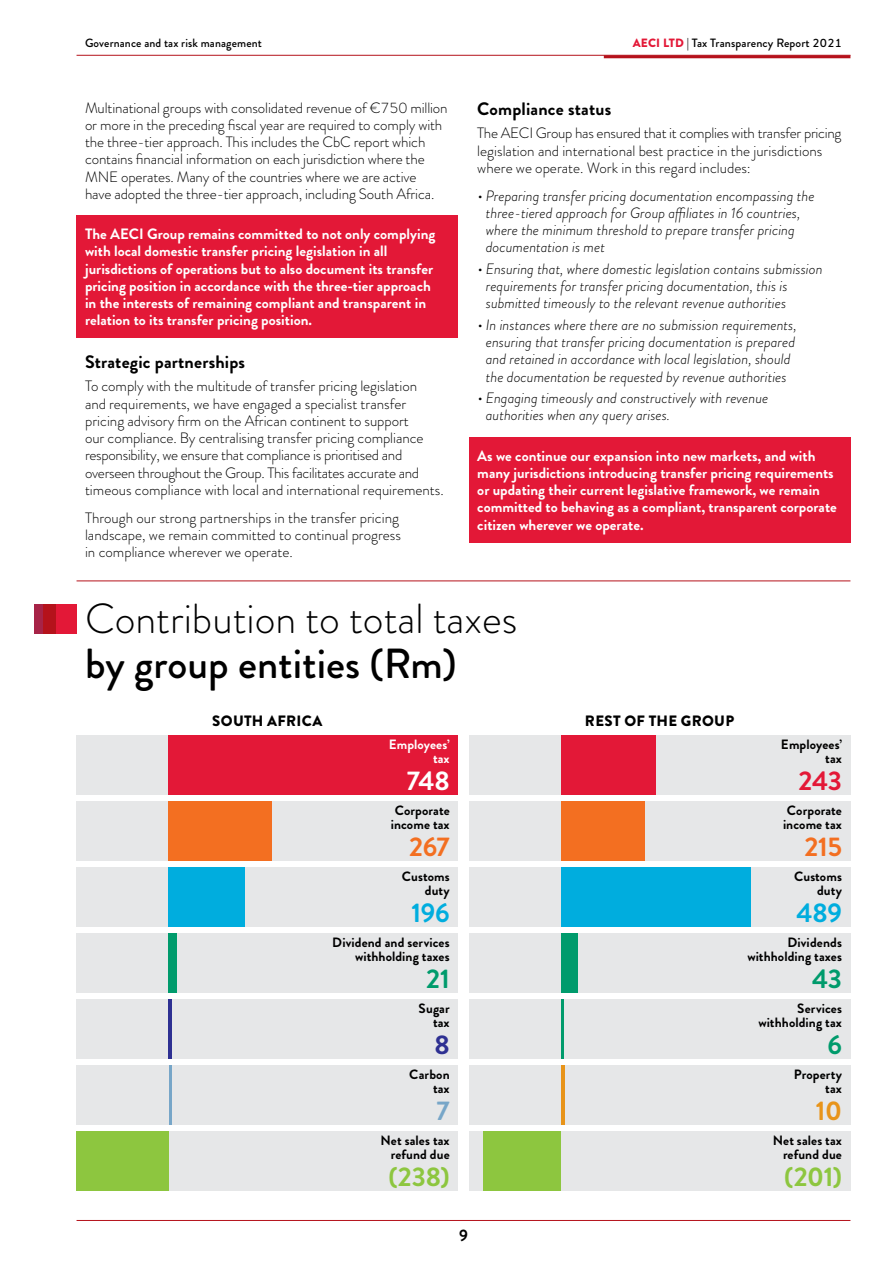
<style>
.page{position:relative;width:893px;height:1263px;background:#fff}
.page>*{position:absolute;margin:0;border:0;box-sizing:border-box;transform-origin:0 0}
.Page_Header{font:300 42px/45px "Brandon Grotesque";color:#000}
.Intro_Text_1{font:700 27px "Brandon Grotesque";letter-spacing:-.01em;color:#8dc63f}
.Intro_Text_1-2{font:700 27px "Brandon Grotesque";letter-spacing:-.01em;color:#f36f21}
.Intro_Text_1-3{font:700 27px "Brandon Grotesque";letter-spacing:-.01em;color:#00adde}
.Intro_Text_1-4{font:700 27px "Brandon Grotesque";color:#009b6c}
.Intro_Text_1-5{font:700 27px "Brandon Grotesque";color:#fff}
.Intro_Text_1-6{font:700 27px "Brandon Grotesque";color:#e31837}
.Intro_Text_1-7{font:700 27px "Brandon Grotesque";color:#e8941a}
.Intro_Text_1-8{font:700 27px "Brandon Grotesque";color:#2e3092}
.Intro_Text_1-9{font:700 27px "Brandon Grotesque";color:#77a6c8}
.Subheading_2{font:700 18px "Brandon Grotesque";letter-spacing:.01em;color:#000}
.t1{font:700 16.5px "Brandon Grotesque";color:#000}
.Body_Text{font:300 15px/17.2px "Brandon Grotesque";letter-spacing:-.005em;color:#000}
.t2{font:italic 300 15px/17.2px "Brandon Grotesque";color:#000}
.Body_Text-2{font:700 15px/17.2px "Brandon Grotesque";color:#fff}
.Subheading_4{font:900 15px "Brandon Grotesque";letter-spacing:.02em;color:#000}
.Intro_Text_1-10{font:700 13.5px/13.5px "Brandon Grotesque";letter-spacing:.005em;color:#000;text-align:right}
.Intro_Text_1-11{font:700 13.5px/13.5px "Brandon Grotesque";letter-spacing:.01em;color:#fff;text-align:right}
.Section_Header{font:500 12px "Brandon Grotesque";letter-spacing:.01em;color:#000}
.s1{font-weight:900;color:#e31837}
.s2{font-style:normal;font-size:18px}
.s3{font-weight:500}
</style>
<div class="page">
<div style="left:77px;top:216px;width:381px;height:122px;background:#e31837"></div>
<div style="left:469px;top:437px;width:381px;height:105px;background:#e31837"></div>
<div style="left:77px;top:801px;width:381px;height:59px;background:#e6e7e8"></div>
<div style="left:77px;top:735px;width:381px;height:59px;background:#e6e7e8"></div>
<div style="left:169px;top:801px;width:103px;height:59px;background:#f36f21"></div>
<div style="left:169px;top:735px;width:289px;height:59px;background:#e31837"></div>
<div style="left:77px;top:1131px;width:381px;height:60px;background:#e6e7e8"></div>
<div style="left:77px;top:1131px;width:92px;height:60px;background:#8dc63f"></div>
<div style="left:77px;top:867px;width:381px;height:59px;background:#e6e7e8"></div>
<div style="left:77px;top:933px;width:381px;height:59px;background:#e6e7e8"></div>
<div style="left:77px;top:999px;width:381px;height:59px;background:#e6e7e8"></div>
<div style="left:77px;top:1065px;width:381px;height:59px;background:#e6e7e8"></div>
<div style="left:169px;top:933px;width:8px;height:59px;background:#009b6c"></div>
<div style="left:169px;top:867px;width:76px;height:59px;background:#00adde"></div>
<hr style="left:169px;top:999px;width:3px;height:59px;background:#2e3092">
<hr style="left:169px;top:1065px;width:2px;height:59px;background:#77a6c8">
<div style="left:469px;top:801px;width:381px;height:59px;background:#e6e7e8"></div>
<div style="left:469px;top:735px;width:381px;height:59px;background:#e6e7e8"></div>
<div style="left:469px;top:867px;width:381px;height:59px;background:#e6e7e8"></div>
<div style="left:469px;top:933px;width:381px;height:59px;background:#e6e7e8"></div>
<div style="left:469px;top:999px;width:381px;height:59px;background:#e6e7e8"></div>
<div style="left:469px;top:1065px;width:381px;height:59px;background:#e6e7e8"></div>
<div style="left:469px;top:1131px;width:381px;height:60px;background:#e6e7e8"></div>
<div style="left:561px;top:933px;width:17px;height:59px;background:#009b6c"></div>
<div style="left:561px;top:867px;width:189px;height:59px;background:#00adde"></div>
<div style="left:561px;top:735px;width:94px;height:59px;background:#e31837"></div>
<div style="left:561px;top:801px;width:83px;height:59px;background:#f36f21"></div>
<hr style="left:561px;top:1065px;width:4px;height:59px;background:#e8941a">
<div style="left:483px;top:1131px;width:78px;height:60px;background:#8dc63f"></div>
<hr style="left:561px;top:999px;width:2px;height:59px;background:#009b6c">
<hr style="left:77px;top:1220px;width:773px;height:1px;background:#b5121b">
<hr style="left:77px;top:55px;width:773px;height:1px;background:#b5121b">
<hr style="left:604px;top:55px;width:246px;height:3px;background:#b5121b">
<div style="left:34px;top:604px;width:43px;height:29px;background:#e31837"></div>
<div style="left:34px;top:604px;width:21px;height:29px;background:#b5121b"></div>
<div style="left:34px;top:604px;width:9px;height:29px;background:#a72347"></div>
<hr style="left:77px;top:580px;width:773px;height:1px;background:#b5121b">
<p class="Section_Header" style="left:85px;top:34px;width:178px">Governance and tax risk management</p>
<p class="Section_Header" style="left:633px;top:34px;width:211px"><span class="s1">AECI LTD</span> | Tax Transparency Report 2021</p>
<p class="Body_Text" style="left:85px;top:99px;width:364px">Multinational groups with consolidated revenue of €750 million or more in the preceding fiscal year are required to comply with the three-tier approach. This includes the CbC report which contains financial information on each jurisdiction where the MNE operates. Many of the countries where we are active<br>have adopted the three-tier approach, including South Africa.</p>
<p class="Body_Text-2" style="left:85px;top:225px;width:352px">The AECI Group remains committed to not only complying with local domestic transfer pricing legislation in all jurisdictions of operations but to also document its transfer pricing position in accordance with the three-tier approach in the interests of remaining compliant and transparent in relation to its transfer pricing position.</p>
<p class="Subheading_2" style="left:85px;top:349px;width:162px">Strategic partnerships</p>
<p class="Body_Text" style="left:85px;top:378px;width:360px">To comply with the multitude of transfer pricing legislation<br>and requirements, we have engaged a specialist transfer pricing advisory firm on the African continent to support<br>our compliance. By centralising transfer pricing compliance responsibility, we ensure that compliance is prioritised and overseen throughout the Group. This facilitates accurate and timeous compliance with local and international requirements.</p>
<p class="Body_Text" style="left:85px;top:509px;width:317px">Through our strong partnerships in the transfer pricing landscape, we remain committed to continual progress in compliance wherever we operate.</p>
<p class="Subheading_2" style="left:477px;top:96px;width:136px">Compliance status</p>
<p class="Body_Text" style="left:477px;top:125px;width:366px">The AECI Group has ensured that it complies with transfer pricing legislation and international best practice in the jurisdictions where we operate. Work in this regard includes:</p>
<p class="t2" style="left:486px;top:187px;width:330px;text-indent:-9px"><span class="s2">•</span> Preparing transfer pricing documentation encompassing the three-tiered approach for Group affiliates in 16 countries, where the minimum threshold to prepare transfer pricing documentation is met</p>
<p class="t2" style="left:486px;top:260px;width:338px;text-indent:-9px"><span class="s2">•</span> Ensuring that, where domestic legislation contains submission requirements for transfer pricing documentation, this is submitted timeously to the relevant revenue authorities</p>
<p class="t2" style="left:477px;top:316px;width:321px;text-align:center"><span class="s2">•</span>In instances where there are no submission requirements, ensuring that transfer pricing documentation is prepared and retained in accordance with local legislation, should the documentation be requested by revenue authorities</p>
<p class="t2" style="left:486px;top:389px;width:284px;text-indent:-9px"><span class="s2">•</span> Engaging timeously and constructively with revenue authorities when any query arises.</p>
<p class="Body_Text-2" style="left:477px;top:447px;width:361px">As we continue our expansion into new markets, and with many jurisdictions introducing transfer pricing requirements or updating their current legislative framework, we remain committed to behaving as a compliant, transparent corporate citizen wherever we operate.</p>
<p class="Page_Header" style="left:85px;top:596px;width:434px">Contribution to total taxes <span class="s3">by group entities (Rm)</span></p>
<p class="Subheading_4" style="left:212px;top:710px;width:111px">SOUTH AFRICA</p>
<p class="Subheading_4" style="left:585px;top:710px;width:151px">REST OF THE GROUP</p>
<p class="Intro_Text_1-11" style="left:389px;top:738px;width:63px">Employees’ tax</p>
<p class="Intro_Text_1-5" style="left:407px;top:762px;width:44px">748</p>
<p class="Intro_Text_1-10" style="left:391px;top:804px;width:60px;text-align:left">Corporate income tax</p>
<p class="Intro_Text_1-2" style="left:409px;top:828px;width:42px">267</p>
<p class="Intro_Text_1-10" style="left:402px;top:870px;width:49px">Customs duty</p>
<p class="Intro_Text_1-3" style="left:411px;top:894px;width:40px">196</p>
<p class="Intro_Text_1-10" style="left:332px;top:936px;width:119px">Dividend and services withholding taxes</p>
<p class="Intro_Text_1-4" style="left:426px;top:960px;width:25px">21</p>
<p class="Intro_Text_1-10" style="left:419px;top:1002px;width:33px">Sugar tax</p>
<p class="Intro_Text_1-8" style="left:434px;top:1026px;width:17px">8</p>
<p class="Intro_Text_1-10" style="left:409px;top:1068px;width:42px">Carbon tax</p>
<p class="Intro_Text_1-9" style="left:437px;top:1092px;width:15px">7</p>
<p class="Intro_Text_1-10" style="left:380px;top:1134px;width:71px">Net sales tax refund due</p>
<p class="Intro_Text_1" style="left:388px;top:1158px;width:63px">(238)</p>
<p class="Intro_Text_1-10" style="left:781px;top:738px;width:63px">Employees’ tax</p>
<p class="Intro_Text_1-6" style="left:799px;top:762px;width:45px">243</p>
<p class="Intro_Text_1-10" style="left:783px;top:804px;width:60px;text-align:left">Corporate income tax</p>
<p class="Intro_Text_1-2" style="left:804px;top:828px;width:39px">215</p>
<p class="Intro_Text_1-10" style="left:794px;top:870px;width:49px">Customs duty</p>
<p class="Intro_Text_1-3" style="left:796px;top:894px;width:47px">489</p>
<p class="Intro_Text_1-10" style="left:747px;top:936px;width:96px">Dividends withholding taxes</p>
<p class="Intro_Text_1-4" style="left:812px;top:960px;width:31px">43</p>
<p class="Intro_Text_1-10" style="left:758px;top:1002px;width:85px">Services withholding tax</p>
<p class="Intro_Text_1-4" style="left:827px;top:1026px;width:16px">6</p>
<p class="Intro_Text_1-10" style="left:794px;top:1068px;width:50px">Property tax</p>
<p class="Intro_Text_1-7" style="left:816px;top:1092px;width:28px">10</p>
<p class="Intro_Text_1-10" style="left:773px;top:1134px;width:71px">Net sales tax refund due</p>
<p class="Intro_Text_1" style="left:784px;top:1158px;width:59px">(201)</p>
<p class="t1" style="left:459px;top:1223px;width:10px">9</p>
</div>
